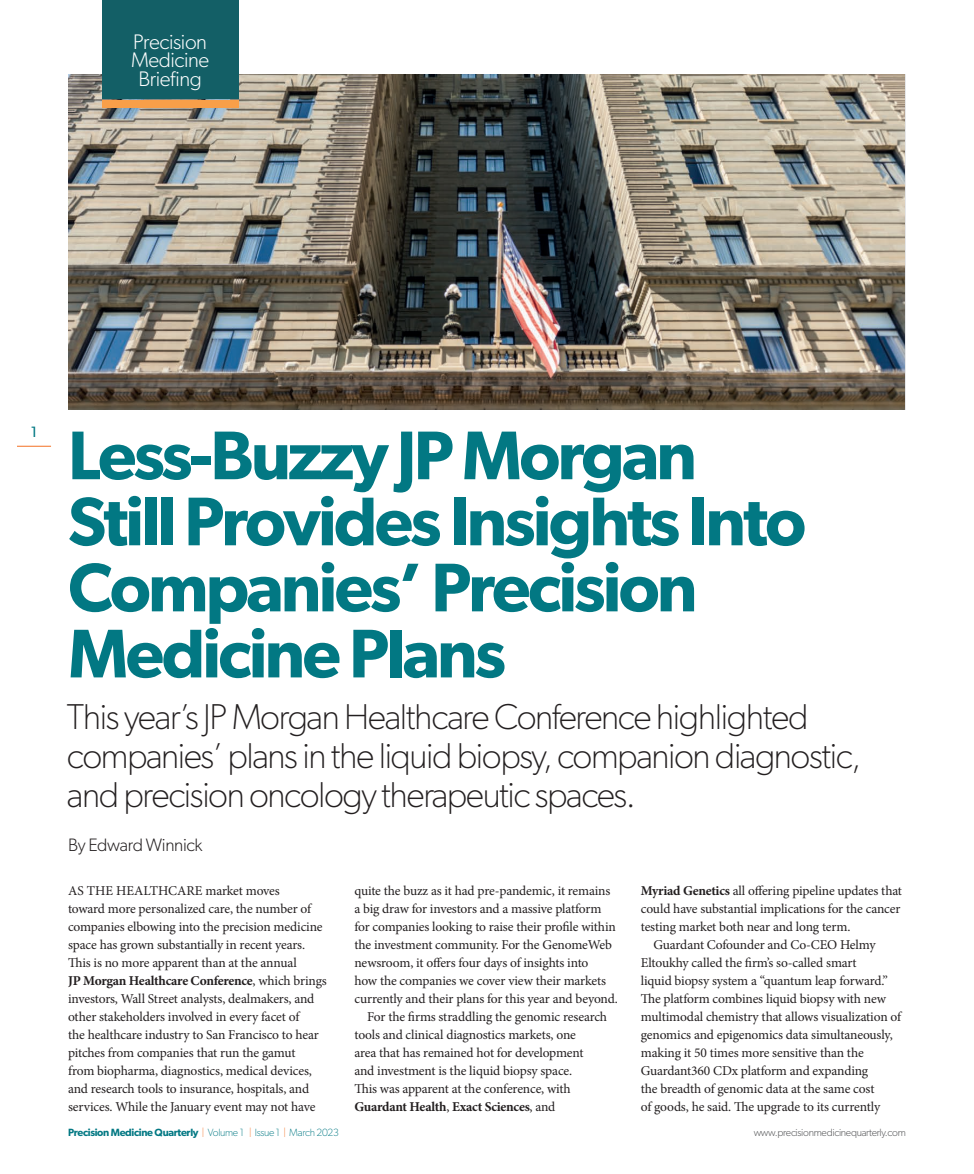
<style>
.page{position:relative;width:974px;height:1174px;background:#fff}
.page>*{position:absolute;margin:0;border:0;box-sizing:border-box;transform-origin:0 0}
.t1{font:600 69px/66px "Gibson";letter-spacing:-.04em;color:#027883}
.t2{font:100 36px/39px "Gibson";letter-spacing:-.04em;color:#231f20}
.t3{font:300 21.15px/18.3px "Gibson";letter-spacing:-.02em;color:#fff;text-align:center}
.t4{font:300 18px "Gibson";letter-spacing:-.02em;color:#231f20}
.t5{font:15px "Gibson";color:#027883}
.t6{font:13.5px/18px "Minion Pro";letter-spacing:-.015em;color:#231f20}
.t7{font:700 13.5px "Minion Pro";letter-spacing:-.02em;color:#231f20}
.t8{font:600 10.5px "Gibson";letter-spacing:-.03em;color:#027883}
.t9{font:300 10.5px "Gibson";letter-spacing:-.03em;color:#57585a}
.s1{font-weight:700}
.s2{font-weight:400}
.s3{font-weight:100;color:#f37124}
.s4{font-weight:100}
</style>
<div class="page">
<hr style="left:17px;top:446px;width:34px;height:1px;background:#f37124">
<img style="left:68px;top:74px;width:837px;height:335px">
<div style="left:102px;top:0;width:136px;height:98px;background:#135f66"></div>
<div style="left:102px;top:101px;width:136px;height:7px;background:#f89f49"></div>
<h3 class="t3" style="left:131px;top:32px;width:80px">Precision<br>Medicine<br>Briefing</h3>
<p class="t5" style="left:31px;top:423px;width:8px">1</p>
<h1 class="t1" style="left:68px;top:421px;width:740px">Less-Buzzy JP Morgan<br>Still Provides Insights Into<br>Companies’ Precision<br>Medicine Plans</h1>
<h2 class="t2" style="left:67px;top:697px;width:796px">This year’s JP Morgan Healthcare Conference highlighted companies’ plans in the liquid biopsy, companion diagnostic, and precision oncology therapeutic spaces.</h2>
<h3 class="t4" style="left:68px;top:833px;width:136px">By Edward Winnick</h3>
<p class="t6" style="left:68px;top:882px;width:260px">AS THE HEALTHCARE market moves<br>toward more personalized care, the number of companies elbowing into the precision medicine space has grown substantially in recent years.<br>This is no more apparent than at the annual<br><span class="s1">JP Morgan Healthcare Conference</span>, which brings investors, Wall Street analysts, dealmakers, and other stakeholders involved in every facet of<br>the healthcare industry to San Francisco to hear pitches from companies that run the gamut<br>from biopharma, diagnostics, medical devices, and research tools to insurance, hospitals, and services. While the January event may not have</p>
<p class="t6" style="left:354px;top:882px;width:257px">quite the buzz as it had pre-pandemic, it remains</p>
<p class="t6" style="left:354px;top:900px;width:249px">a big draw for investors and a massive platform</p>
<p class="t6" style="left:354px;top:918px;width:263px">for companies looking to raise their profile within</p>
<p class="t6" style="left:354px;top:936px;width:259px">the investment community. For the GenomeWeb</p>
<p class="t6" style="left:354px;top:954px;width:236px">newsroom, it offers four days of insights into</p>
<p class="t6" style="left:354px;top:972px;width:253px">how the companies we cover view their markets</p>
<p class="t6" style="left:354px;top:990px;width:265px">currently and their plans for this year and beyond.</p>
<p class="t6" style="left:367px;top:1008px;width:241px">For the firms straddling the genomic research</p>
<p class="t6" style="left:354px;top:1026px;width:223px">tools and clinical diagnostics markets, one</p>
<p class="t6" style="left:354px;top:1044px;width:231px">area that has remained hot for development</p>
<p class="t6" style="left:354px;top:1062px;width:219px">and investment is the liquid biopsy space.</p>
<p class="t6" style="left:354px;top:1080px;width:218px">This was apparent at the conference, with</p>
<p class="t7" style="left:354px;top:1097px;width:202px">Guardant Health<span class="s2">,</span> Exact Sciences<span class="s2">, and</span></p>
<p class="t6" style="left:641px;top:882px;width:263px"><span class="s1">Myriad Genetics</span> all offering pipeline updates that</p>
<p class="t6" style="left:641px;top:900px;width:261px">could have substantial implications for the cancer</p>
<p class="t6" style="left:641px;top:918px;width:211px">testing market both near and long term.</p>
<p class="t6" style="left:653px;top:936px;width:223px">Guardant Cofounder and Co-CEO Helmy</p>
<p class="t6" style="left:641px;top:954px;width:217px">Eltoukhy called the firm’s so-called smart</p>
<p class="t6" style="left:641px;top:972px;width:248px">liquid biopsy system a “quantum leap forward.”</p>
<p class="t6" style="left:641px;top:990px;width:247px">The platform combines liquid biopsy with new</p>
<p class="t6" style="left:641px;top:1008px;width:262px">multimodal chemistry that allows visualization of</p>
<p class="t6" style="left:641px;top:1026px;width:253px">genomics and epigenomics data simultaneously,</p>
<p class="t6" style="left:641px;top:1044px;width:224px">making it 50 times more sensitive than the</p>
<p class="t6" style="left:641px;top:1062px;width:229px">Guardant360 CDx platform and expanding</p>
<p class="t6" style="left:641px;top:1080px;width:235px">the breadth of genomic data at the same cost</p>
<p class="t6" style="left:641px;top:1098px;width:241px">of goods, he said. The upgrade to its currently</p>
<p class="t8" style="left:68px;top:1125px;width:272px">Precision Medicine Quarterly <span class="s3">|</span> <span class="s4">Volume 1</span> <span class="s3">|</span> <span class="s4">Issue 1</span> <span class="s3">|</span> <span class="s4">March 2023</span></p>
<p class="t9" style="left:753px;top:1125px;width:154px">www.precisionmedicinequarterly.com</p>
</div>
